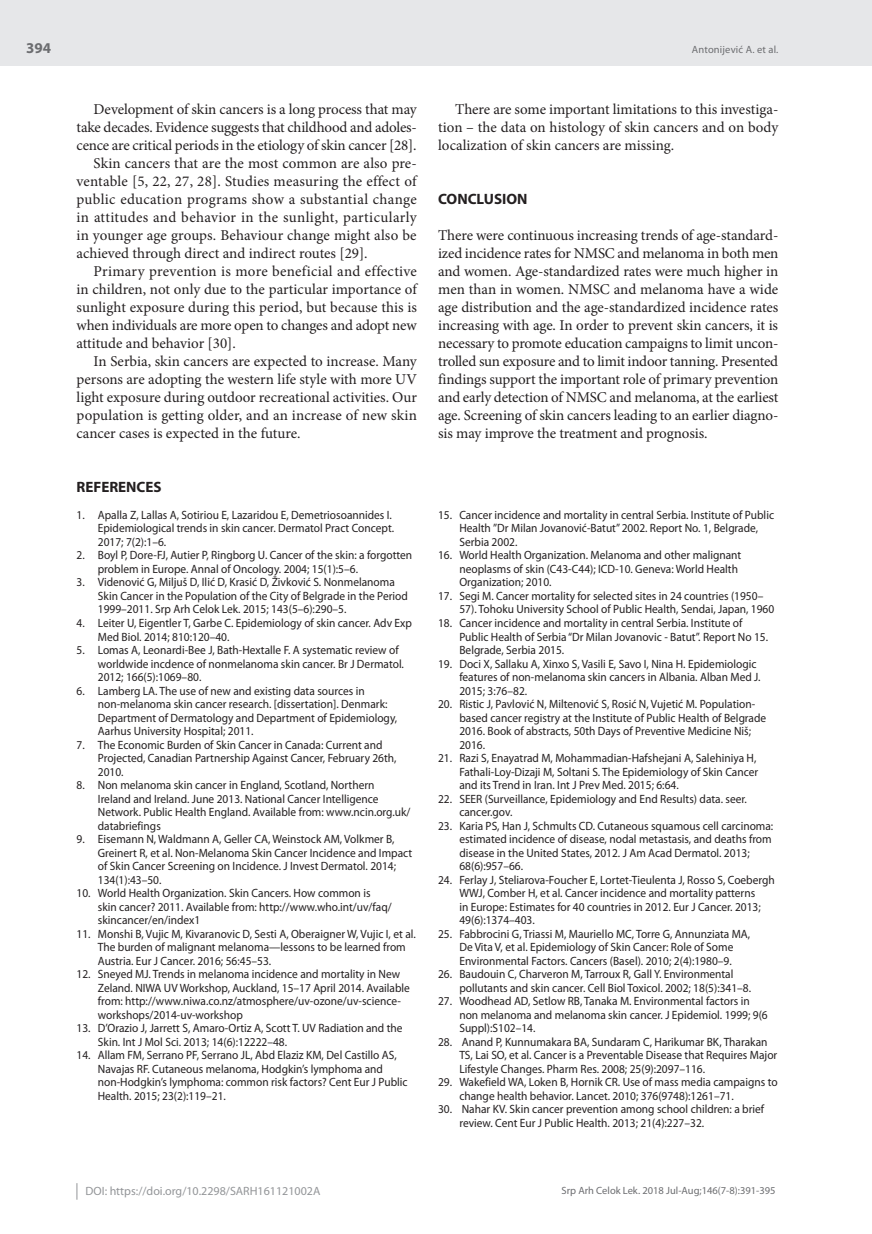
<style>
.page{position:relative;width:872px;height:1234px;background:#fff}
.page>*{position:absolute;margin:0;border:0;box-sizing:border-box;transform-origin:0 0}
.t1{font:15px/18px "Minion Pro";color:#231f20;text-align:justify}
.t2{font:15px "Minion Pro";letter-spacing:.02em;color:#231f20}
.t3{font:15px "Minion Pro";letter-spacing:.025em;color:#231f20}
.t4{font:700 15px "Myriad Pro";color:#231f20}
.t5{font:700 15px "Myriad Pro";color:#6c6d70}
.t6{font:12px/13.5px "Myriad Pro";color:#231f20;scale:.95 1}
.t7{font:12px "Myriad Pro";color:#939598}
.t8{font:10.5px "Myriad Pro";color:#6c6d70}
</style>
<div class="page">
<div style="left:0;top:0;width:872px;height:66px;background:#e6e7e9"></div>
<svg style="left:77px;top:1183px;width:1px;height:16px"></svg>
<p class="t5" style="left:26px;top:38px;width:26px">394</p>
<p class="t1" style="left:94px;top:100px;width:325px">Development of skin cancers is a long process that may</p>
<p class="t1" style="left:77px;top:118px;width:342px">take decades. Evidence suggests that childhood and adoles-</p>
<p class="t1" style="left:77px;top:136px;width:341px">cence are critical periods in the etiology of skin cancer [28].</p>
<p class="t1" style="left:94px;top:154px;width:325px">Skin cancers that are the most common are also pre-</p>
<p class="t1" style="left:77px;top:172px;width:341px">ventable [5, 22, 27, 28]. Studies measuring the effect of</p>
<p class="t2" style="left:77px;top:189px;width:342px">public education programs show a substantial change</p>
<p class="t3" style="left:77px;top:207px;width:342px">in attitudes and behavior in the sunlight, particularly</p>
<p class="t1" style="left:77px;top:226px;width:342px">in younger age groups. Behaviour change might also be</p>
<p class="t1" style="left:77px;top:244px;width:293px">achieved through direct and indirect routes [29].</p>
<p class="t2" style="left:94px;top:261px;width:325px">Primary prevention is more beneficial and effective</p>
<p class="t1" style="left:77px;top:280px;width:342px">in children, not only due to the particular importance of</p>
<p class="t1" style="left:77px;top:298px;width:342px">sunlight exposure during this period, but because this is</p>
<p class="t1" style="left:77px;top:316px;width:342px">when individuals are more open to changes and adopt new</p>
<p class="t1" style="left:77px;top:334px;width:161px">attitude and behavior [30].</p>
<p class="t1" style="left:94px;top:352px;width:325px">In Serbia, skin cancers are expected to increase. Many</p>
<p class="t1" style="left:77px;top:370px;width:342px">persons are adopting the western life style with more UV</p>
<p class="t1" style="left:77px;top:388px;width:342px">light exposure during outdoor recreational activities. Our</p>
<p class="t1" style="left:77px;top:406px;width:342px">population is getting older, and an increase of new skin</p>
<p class="t1" style="left:77px;top:424px;width:225px">cancer cases is expected in the future.</p>
<p class="t4" style="left:77px;top:477px;width:87px">REFERENCES</p>
<p class="t6" style="left:98px;top:508px;width:313px;text-indent:-21px">1. Apalla Z, Lallas A, Sotiriou E, Lazaridou E, Demetriosoannides I.<br>Epidemiological trends in skin cancer. Dermatol Pract Concept.<br>2017; 7(2):1–6.</p>
<p class="t6" style="left:98px;top:548px;width:332px;text-indent:-21px">2. Boyl P, Dore-FJ, Autier P, Ringborg U. Cancer of the skin: a forgotten problem in Europe. Annal of Oncology. 2004; 15(1):5–6.</p>
<p class="t6" style="left:98px;top:575px;width:328px;text-indent:-21px">3. Videnović G, Miljuš D, Ilić D, Krasić D, Živković S. Nonmelanoma<br>Skin Cancer in the Population of the City of Belgrade in the Period<br>1999–2011. Srp Arh Celok Lek. 2015; 143(5–6):290–5.</p>
<p class="t6" style="left:98px;top:616px;width:332px;text-indent:-21px">4. Leiter U, Eigentler T, Garbe C. Epidemiology of skin cancer. Adv Exp<br>Med Biol. 2014; 810:120–40.</p>
<p class="t6" style="left:98px;top:643px;width:324px;text-indent:-21px">5. Lomas A, Leonardi-Bee J, Bath-Hextalle F. A systematic review of worldwide incdence of nonmelanoma skin cancer. Br J Dermatol.<br>2012; 166(5):1069–80.</p>
<p class="t6" style="left:98px;top:683px;width:317px;text-indent:-21px">6. Lamberg LA. The use of new and existing data sources in non-melanoma skin cancer research. [dissertation]. Denmark:<br>Department of Dermatology and Department of Epidemiology, Aarhus University Hospital; 2011.</p>
<p class="t6" style="left:98px;top:737px;width:316px;text-indent:-21px">7. The Economic Burden of Skin Cancer in Canada: Current and<br>Projected, Canadian Partnership Against Cancer, February 26th,<br>2010.</p>
<p class="t6" style="left:98px;top:778px;width:330px;text-indent:-21px">8. Non melanoma skin cancer in England, Scotland, Northern Ireland and Ireland. June 2013. National Cancer Intelligence Network. Public Health England. Available from: www.ncin.org.uk/ databriefings</p>
<p class="t6" style="left:98px;top:832px;width:332px;text-indent:-21px">9. Eisemann N, Waldmann A, Geller CA, Weinstock AM, Volkmer B, Greinert R, et al. Non-Melanoma Skin Cancer Incidence and Impact of Skin Cancer Screening on Incidence. J Invest Dermatol. 2014; 134(1):43–50.</p>
<p class="t6" style="left:98px;top:886px;width:311px;text-indent:-21px">10. World Health Organization. Skin Cancers. How common is skin cancer? 2011. Available from: http://www.who.int/uv/faq/ skincancer/en/index1</p>
<p class="t6" style="left:98px;top:926px;width:336px;text-indent:-21px">11. Monshi B, Vujic M, Kivaranovic D, Sesti A, Oberaigner W, Vujic I, et al.<br>The burden of malignant melanoma—lessons to be learned from<br>Austria. Eur J Cancer. 2016; 56:45–53.</p>
<p class="t6" style="left:98px;top:967px;width:330px;text-indent:-21px">12. Sneyed MJ. Trends in melanoma incidence and mortality in New Zeland. NIWA UV Workshop, Auckland, 15–17 April 2014. Available from: http://www.niwa.co.nz/atmosphere/uv-ozone/uv-science&shy;workshops/2014-uv-workshop</p>
<p class="t6" style="left:98px;top:1021px;width:322px;text-indent:-21px">13. D’Orazio J, Jarrett S, Amaro-Ortiz A, Scott T. UV Radiation and the<br>Skin. Int J Mol Sci. 2013; 14(6):12222–48.</p>
<p class="t6" style="left:98px;top:1048px;width:328px;text-indent:-21px">14. Allam FM, Serrano PF, Serrano JL, Abd Elaziz KM, Del Castillo AS, Navajas RF. Cutaneous melanoma, Hodgkin’s lymphoma and non-Hodgkin’s lymphoma: common risk factors? Cent Eur J Public Health. 2015; 23(2):119–21.</p>
<p class="t8" style="left:692px;top:43px;width:88px">Antonijević A. et al.</p>
<p class="t1" style="left:438px;top:100px;width:342px;text-indent:17px">There are some important limitations to this investiga&shy;tion – the data on histology of skin cancers and on body localization of skin cancers are missing.</p>
<p class="t4" style="left:438px;top:189px;width:91px">CONCLUSION</p>
<p class="t1" style="left:438px;top:226px;width:342px">There were continuous increasing trends of age-standard&shy;ized incidence rates for NMSC and melanoma in both men and women. Age-standardized rates were much higher in men than in women. NMSC and melanoma have a wide age distribution and the age-standardized incidence rates increasing with age. In order to prevent skin cancers, it is necessary to promote education campaigns to limit uncon&shy;trolled sun exposure and to limit indoor tanning. Presented findings support the important role of primary prevention and early detection of NMSC and melanoma, at the earliest age. Screening of skin cancers leading to an earlier diagno&shy;sis may improve the treatment and prognosis.</p>
<p class="t6" style="left:459px;top:508px;width:333px;text-indent:-21px">15. Cancer incidence and mortality in central Serbia. Institute of Public<br>Health ”Dr Milan Jovanović-Batut” 2002. Report No. 1, Belgrade,<br>Serbia 2002.</p>
<p class="t6" style="left:459px;top:548px;width:298px;text-indent:-21px">16. World Health Organization. Melanoma and other malignant neoplasms of skin (C43-C44); ICD-10. Geneva: World Health<br>Organization; 2010.</p>
<p class="t6" style="left:459px;top:589px;width:333px;text-indent:-21px">17. Segi M. Cancer mortality for selected sites in 24 countries (1950–<br>57). Tohoku University School of Public Health, Sendai, Japan, 1960</p>
<p class="t6" style="left:459px;top:616px;width:326px;text-indent:-21px">18. Cancer incidence and mortality in central Serbia. Institute of<br>Public Health of Serbia “Dr Milan Jovanovic - Batut”. Report No 15.<br>Belgrade, Serbia 2015.</p>
<p class="t6" style="left:459px;top:656px;width:319px;text-indent:-21px">19. Doci X, Sallaku A, Xinxo S, Vasili E, Savo I, Nina H. Epidemiologic features of non-melanoma skin cancers in Albania. Alban Med J.<br>2015; 3:76–82.</p>
<p class="t6" style="left:459px;top:697px;width:324px;text-indent:-21px">20. Ristic J, Pavlović N, Miltenović S, Rosić N, Vujetić M. Population&shy;based cancer registry at the Institute of Public Health of Belgrade 2016. Book of abstracts, 50th Days of Preventive Medicine Niš; 2016.</p>
<p class="t6" style="left:459px;top:751px;width:316px;text-indent:-21px">21. Razi S, Enayatrad M, Mohammadian-Hafshejani A, Salehiniya H,<br>Fathali-Loy-Dizaji M, Soltani S. The Epidemiology of Skin Cancer and its Trend in Iran. Int J Prev Med. 2015; 6:64.</p>
<p class="t6" style="left:459px;top:791px;width:304px;text-indent:-21px">22. SEER (Surveillance, Epidemiology and End Results) data. seer. cancer.gov.</p>
<p class="t6" style="left:459px;top:818px;width:332px;text-indent:-21px">23. Karia PS, Han J, Schmults CD. Cutaneous squamous cell carcinoma: estimated incidence of disease, nodal metastasis, and deaths from disease in the United States, 2012. J Am Acad Dermatol. 2013; 68(6):957–66.</p>
<p class="t6" style="left:459px;top:872px;width:333px;text-indent:-21px">24. Ferlay J, Steliarova-Foucher E, Lortet-Tieulenta J, Rosso S, Coebergh WWJ, Comber H, et al. Cancer incidence and mortality patterns<br>in Europe: Estimates for 40 countries in 2012. Eur J Cancer. 2013; 49(6):1374–403.</p>
<p class="t6" style="left:438px;top:926px;width:330px;text-align:center">25. Fabbrocini G, Triassi M, Mauriello MC, Torre G, Annunziata MA,<br>De Vita V, et al. Epidemiology of Skin Cancer: Role of Some<br>Environmental Factors. Cancers (Basel). 2010; 2(4):1980–9.</p>
<p class="t6" style="left:459px;top:967px;width:309px;text-indent:-21px">26. Baudouin C, Charveron M, Tarroux R, Gall Y. Environmental pollutants and skin cancer. Cell Biol Toxicol. 2002; 18(5):341–8.</p>
<p class="t6" style="left:459px;top:994px;width:326px;text-indent:-21px">27. Woodhead AD, Setlow RB, Tanaka M. Environmental factors in non melanoma and melanoma skin cancer. J Epidemiol. 1999; 9(6<br>Suppl):S102–14.</p>
<p class="t6" style="left:459px;top:1034px;width:336px;text-indent:-21px">28. Anand P, Kunnumakara BA, Sundaram C, Harikumar BK, Tharakan<br>TS, Lai SO, et al. Cancer is a Preventable Disease that Requires Major<br>Lifestyle Changes. Pharm Res. 2008; 25(9):2097–116.</p>
<p class="t6" style="left:459px;top:1075px;width:336px;text-indent:-21px">29. Wakefield WA, Loken B, Hornik CR. Use of mass media campaigns to change health behavior. Lancet. 2010; 376(9748):1261–71.</p>
<p class="t6" style="left:459px;top:1102px;width:322px;text-indent:-21px">30. Nahar KV. Skin cancer prevention among school children: a brief review. Cent Eur J Public Health. 2013; 21(4):227–32.</p>
<p class="t7" style="left:86px;top:1183px;width:236px">DOI: https://doi.org/10.2298/SARH161121002A</p>
<p class="t8" style="left:561px;top:1184px;width:216px">Srp Arh Celok Lek. 2018 Jul-Aug;146(7-8):391-395</p>
</div>
